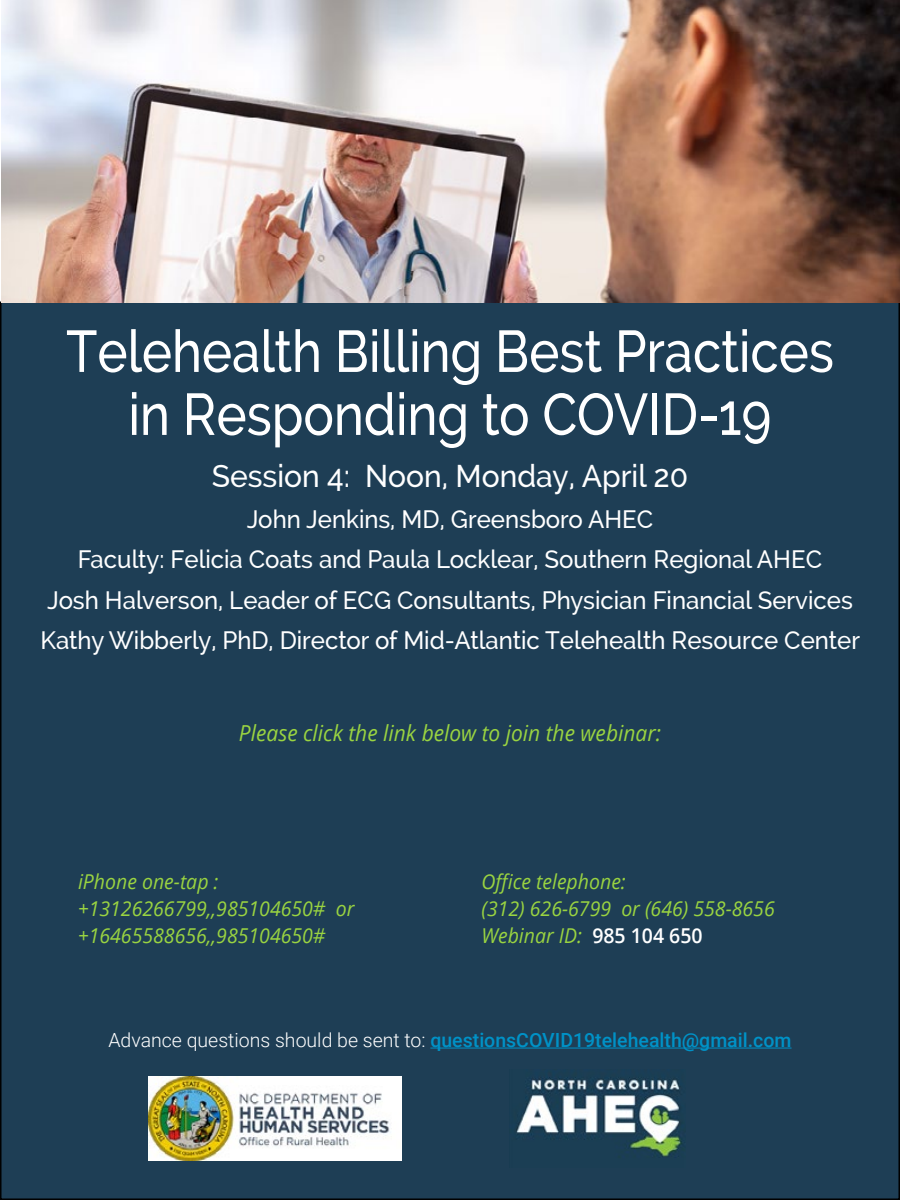
<style>
.page{position:relative;width:900px;height:1200px;background:#fff}
.page>*{position:absolute;margin:0;border:0;box-sizing:border-box;transform-origin:0 0}
.t1{font:500 58.65px/63px "Raleway";color:#fff;text-align:center;scale:.87 1}
.t2{font:500 31.5px "Raleway";color:#fff;scale:.95 1}
.t3{font:500 25.2px/40.5px "Raleway";color:#fff;text-align:center;scale:.95 1}
.t4{font:italic 22.05px "Open Sans";color:#9ad441;scale:.95 1}
.t5{font:italic 20.4px/27px "Open Sans";color:#9ad441;scale:.95 1}
.t6{font:500 19.5px "Roboto";color:#0092c7}
.s1{font-weight:600;font-style:normal;color:#fff}
.s2{font-weight:300;color:#fff}
</style>
<div class="page">
<div style="left:1px;top:302px;width:898px;height:897px;background:#1e3e55"></div>
<img style="left:148px;top:1077px;width:253px;height:84px">
<hr style="left:430px;top:1048px;width:362px;height:1px;background:#0092c7">
<img style="left:516px;top:1077px;width:166px;height:81px">
<img style="left:2px;top:0;width:898px;height:303px">
<h1 class="t1" style="left:66px;top:320px;width:884px">Telehealth Billing Best Practices in Responding to COVID-19</h1>
<p class="t2" style="left:212px;top:458px;width:503px">Session 4: Noon, Monday, April 20</p>
<p class="t3" style="left:41px;top:499px;width:864px">John Jenkins, MD, Greensboro AHEC<br>Faculty: Felicia Coats and Paula Locklear, Southern Regional AHEC<br>Josh Halverson, Leader of ECG Consultants, Physician Financial Services Kathy Wibberly, PhD, Director of Mid-Atlantic Telehealth Resource Center</p>
<p class="t4" style="left:239px;top:718px;width:446px">Please click the link below to join the webinar:</p>
<p class="t5" style="left:78px;top:868px;width:292px">iPhone one-tap : +13126266799,,985104650# or +16465588656,,985104650#</p>
<p class="t5" style="left:481px;top:868px;width:310px">Office telephone:<br>(312) 626-6799 or (646) 558-8656<br>Webinar ID: <span class="s1">985 104 650</span></p>
<p class="t6" style="left:108px;top:1026px;width:685px"><span class="s2">Advance questions should be sent to:</span> questionsCOVID19telehealth@gmail.com</p>
</div>
